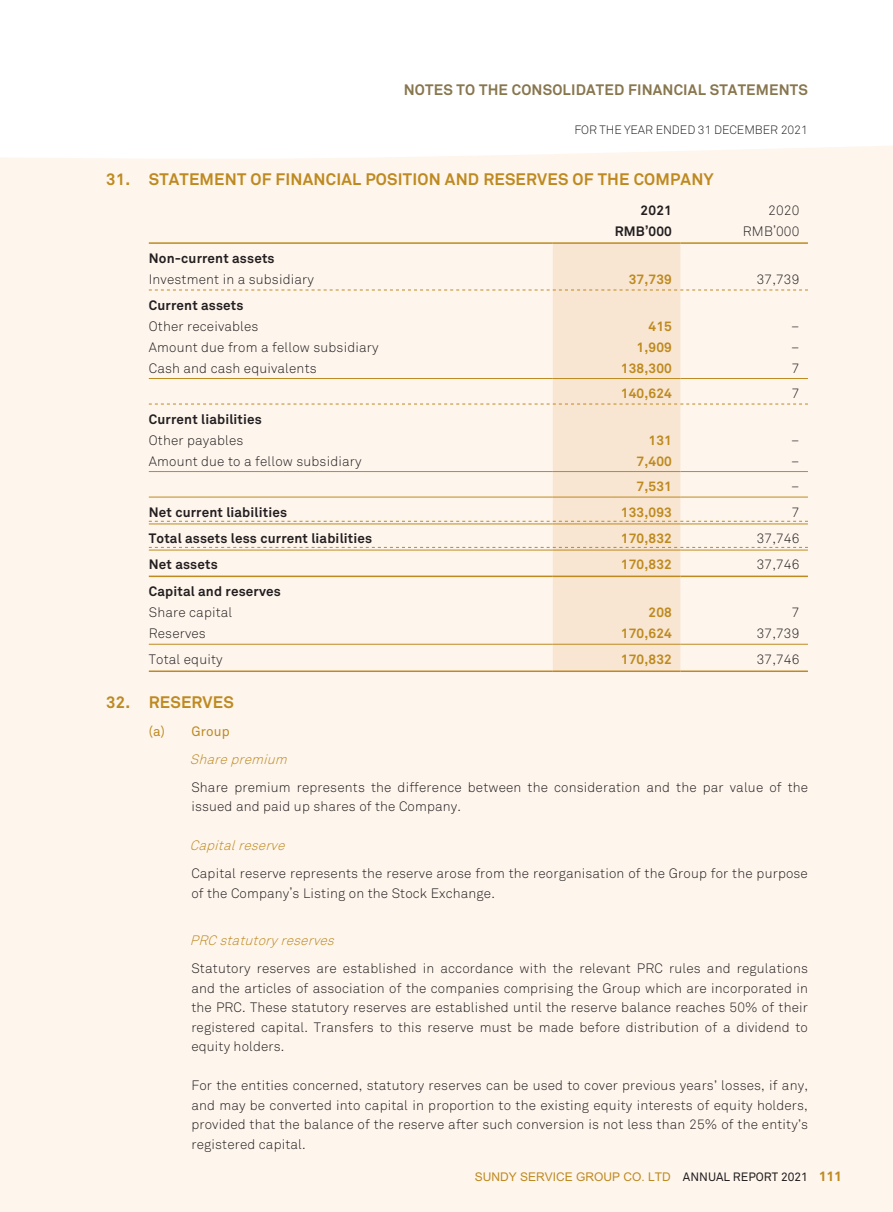
<style>
.page{position:relative;width:893px;height:1212px;background:#fff}
.page>*{position:absolute;margin:0;border:0;box-sizing:border-box;transform-origin:0 0}
.t1{font:700 16.5px "Akkurat Pro";letter-spacing:.01em;color:#be8a20}
.t2{font:700 15px "Akkurat Pro";letter-spacing:.01em;color:#87764e}
.t3{font:13.5px/19.5px "Akkurat Light Pro";letter-spacing:.01em;color:#231f20}
.t4{font:700 13.5px "Akkurat Pro";letter-spacing:.01em;color:#231f20}
.t5{font:700 13.5px "Akkurat Pro";letter-spacing:.01em;color:#be8a20}
.t6{font:italic 13.5px "Akkurat Light Pro";color:#be8a20}
.t7{font:13.5px "Akkurat Pro";letter-spacing:.015em;color:#be8a20}
.t8{font:700 12px "M Hei HKS";color:#be8a20}
.t9{font:12px "Akkurat Light Pro";color:#231f20}
.s1{font-family:"Akkurat Pro";font-weight:400;color:#231f20}
.s2{font-family:"Frutiger LT Std";font-size:13.5px}
</style>
<div class="page">
<div style="left:0;top:146px;width:893px;height:1066px;background:#fef5ed"></div>
<div style="left:553px;top:244px;width:127px;height:426px;background:#f8e6d2"></div>
<hr style="left:149px;top:242px;width:404px;height:2px;background:#be8a20">
<hr style="left:553px;top:242px;width:127px;height:2px;background:#be8a20">
<hr style="left:680px;top:242px;width:128px;height:2px;background:#be8a20">
<svg style="left:149px;top:290px;width:659px;height:1px"></svg>
<hr style="left:149px;top:378px;width:404px;height:1px;background:#be8a20">
<hr style="left:553px;top:378px;width:127px;height:1px;background:#be8a20">
<hr style="left:680px;top:378px;width:128px;height:1px;background:#be8a20">
<svg style="left:149px;top:404px;width:659px;height:1px"></svg>
<hr style="left:149px;top:471px;width:404px;height:1px;background:#be8a20">
<hr style="left:553px;top:471px;width:127px;height:1px;background:#be8a20">
<hr style="left:680px;top:471px;width:128px;height:1px;background:#be8a20">
<hr style="left:149px;top:497px;width:404px;height:1px;background:#be8a20">
<hr style="left:553px;top:497px;width:127px;height:1px;background:#be8a20">
<hr style="left:680px;top:497px;width:128px;height:1px;background:#be8a20">
<hr style="left:149px;top:523px;width:404px;height:1px;background:#be8a20">
<hr style="left:553px;top:523px;width:127px;height:1px;background:#be8a20">
<svg style="left:149px;top:521px;width:659px;height:1px"></svg>
<hr style="left:680px;top:523px;width:128px;height:1px;background:#be8a20">
<hr style="left:149px;top:550px;width:404px;height:1px;background:#be8a20">
<hr style="left:553px;top:550px;width:127px;height:1px;background:#be8a20">
<svg style="left:149px;top:547px;width:659px;height:1px"></svg>
<hr style="left:680px;top:550px;width:128px;height:1px;background:#be8a20">
<hr style="left:149px;top:576px;width:404px;height:1px;background:#be8a20">
<hr style="left:553px;top:576px;width:127px;height:1px;background:#be8a20">
<hr style="left:680px;top:576px;width:128px;height:1px;background:#be8a20">
<hr style="left:149px;top:644px;width:404px;height:1px;background:#be8a20">
<hr style="left:553px;top:644px;width:127px;height:1px;background:#be8a20">
<hr style="left:680px;top:644px;width:128px;height:1px;background:#be8a20">
<hr style="left:149px;top:670px;width:404px;height:2px;background:#be8a20">
<hr style="left:553px;top:670px;width:127px;height:2px;background:#be8a20">
<hr style="left:680px;top:670px;width:128px;height:2px;background:#be8a20">
<p class="t2" style="left:404px;top:80px;width:406px">NOTES TO THE CONSOLIDATED FINANCIAL STATEMENTS</p>
<p class="t9" style="left:574px;top:123px;width:235px">FOR THE YEAR ENDED 31 DECEMBER 2021</p>
<p class="t1" style="left:106px;top:169px;width:609px">31. STATEMENT OF FINANCIAL POSITION AND RESERVES OF THE COMPANY</p>
<p class="t4" style="left:641px;top:202px;width:33px">2021</p>
<p class="t3" style="left:768px;top:200px;width:33px">2020</p>
<p class="t4" style="left:615px;top:223px;width:59px">RMB’000</p>
<p class="t3" style="left:743px;top:221px;width:58px">RMB’000</p>
<p class="t4" style="left:149px;top:250px;width:127px">Non-current assets</p>
<p class="t3" style="left:149px;top:270px;width:167px">Investment in a subsidiary</p>
<p class="t5" style="left:629px;top:271px;width:45px">37,739</p>
<p class="t3" style="left:757px;top:270px;width:44px">37,739</p>
<p class="t4" style="left:149px;top:296px;width:96px">Current assets</p>
<p class="t3" style="left:149px;top:316px;width:111px">Other receivables</p>
<p class="t5" style="left:648px;top:317px;width:25px">415</p>
<p class="t3" style="left:791px;top:316px;width:10px">–</p>
<p class="t3" style="left:149px;top:337px;width:231px">Amount due from a fellow subsidiary</p>
<p class="t5" style="left:637px;top:338px;width:37px">1,909</p>
<p class="t3" style="left:791px;top:337px;width:10px">–</p>
<p class="t3" style="left:149px;top:358px;width:169px">Cash and cash equivalents</p>
<p class="t5" style="left:621px;top:359px;width:53px">138,300</p>
<p class="t3" style="left:792px;top:358px;width:9px">7</p>
<p class="t5" style="left:621px;top:385px;width:53px">140,624</p>
<p class="t3" style="left:792px;top:384px;width:9px">7</p>
<p class="t4" style="left:149px;top:410px;width:115px">Current liabilities</p>
<p class="t3" style="left:149px;top:430px;width:96px">Other payables</p>
<p class="t5" style="left:648px;top:432px;width:25px">131</p>
<p class="t3" style="left:791px;top:430px;width:10px">–</p>
<p class="t3" style="left:149px;top:451px;width:214px">Amount due to a fellow subsidiary</p>
<p class="t5" style="left:637px;top:453px;width:37px">7,400</p>
<p class="t3" style="left:791px;top:451px;width:10px">–</p>
<p class="t5" style="left:637px;top:478px;width:37px">7,531</p>
<p class="t3" style="left:791px;top:477px;width:10px">–</p>
<p class="t4" style="left:149px;top:504px;width:140px">Net current liabilities</p>
<p class="t5" style="left:621px;top:504px;width:53px">133,093</p>
<p class="t3" style="left:792px;top:502px;width:9px">7</p>
<p class="t4" style="left:149px;top:530px;width:225px">Total assets less current liabilities</p>
<p class="t5" style="left:621px;top:530px;width:53px">170,832</p>
<p class="t3" style="left:757px;top:529px;width:44px">37,746</p>
<p class="t4" style="left:149px;top:556px;width:70px">Net assets</p>
<p class="t5" style="left:621px;top:556px;width:53px">170,832</p>
<p class="t3" style="left:757px;top:555px;width:44px">37,746</p>
<p class="t4" style="left:149px;top:583px;width:134px">Capital and reserves</p>
<p class="t3" style="left:149px;top:603px;width:85px">Share capital</p>
<p class="t5" style="left:648px;top:604px;width:25px">208</p>
<p class="t3" style="left:792px;top:603px;width:9px">7</p>
<p class="t3" style="left:149px;top:624px;width:59px">Reserves</p>
<p class="t5" style="left:621px;top:625px;width:53px">170,624</p>
<p class="t3" style="left:757px;top:624px;width:44px">37,739</p>
<p class="t3" style="left:149px;top:650px;width:75px">Total equity</p>
<p class="t5" style="left:621px;top:651px;width:53px">170,832</p>
<p class="t3" style="left:757px;top:650px;width:44px">37,746</p>
<p class="t1" style="left:106px;top:691px;width:129px">32. RESERVES</p>
<p class="t7" style="left:149px;top:723px;width:83px">(a) Group</p>
<p class="t6" style="left:190px;top:751px;width:103px">Sharepremium</p>
<p class="t3" style="left:191px;top:777px;width:618px">Share premium represents the difference between the consideration and the par value of the issued and paid up shares of the Company.</p>
<p class="t6" style="left:190px;top:837px;width:100px">Capitalreserve</p>
<p class="t3" style="left:191px;top:864px;width:618px">Capital reserve represents the reserve arose from the reorganisation of the Group for the purpose of the Company’s Listing on the Stock Exchange.</p>
<p class="t6" style="left:190px;top:932px;width:150px">PRC statutoryreserves</p>
<p class="t3" style="left:191px;top:959px;width:618px;text-align:justify">Statutory reserves are established in accordance with the relevant PRC rules and regulations and the articles of association of the companies comprising the Group which are incorporated in the PRC. These statutory reserves are established until the reserve balance reaches 50% of their registered capital. Transfers to this reserve must be made before distribution of a dividend to equity holders.</p>
<p class="t3" style="left:191px;top:1076px;width:618px;text-align:justify">For the entities concerned, statutory reserves can be used to cover previous years’ losses, if any, and may be converted into capital in proportion to the existing equity interests of equity holders, provided that the balance of the reserve after such conversion is not less than 25% of the entity’s registered capital.</p>
<p class="t8" style="left:475px;top:1167px;width:368px">SUNDY SERVICE GROUP CO. LTD <span class="s1">ANNUAL REPORT 2021</span> <span class="s2">111</span></p>
</div>
